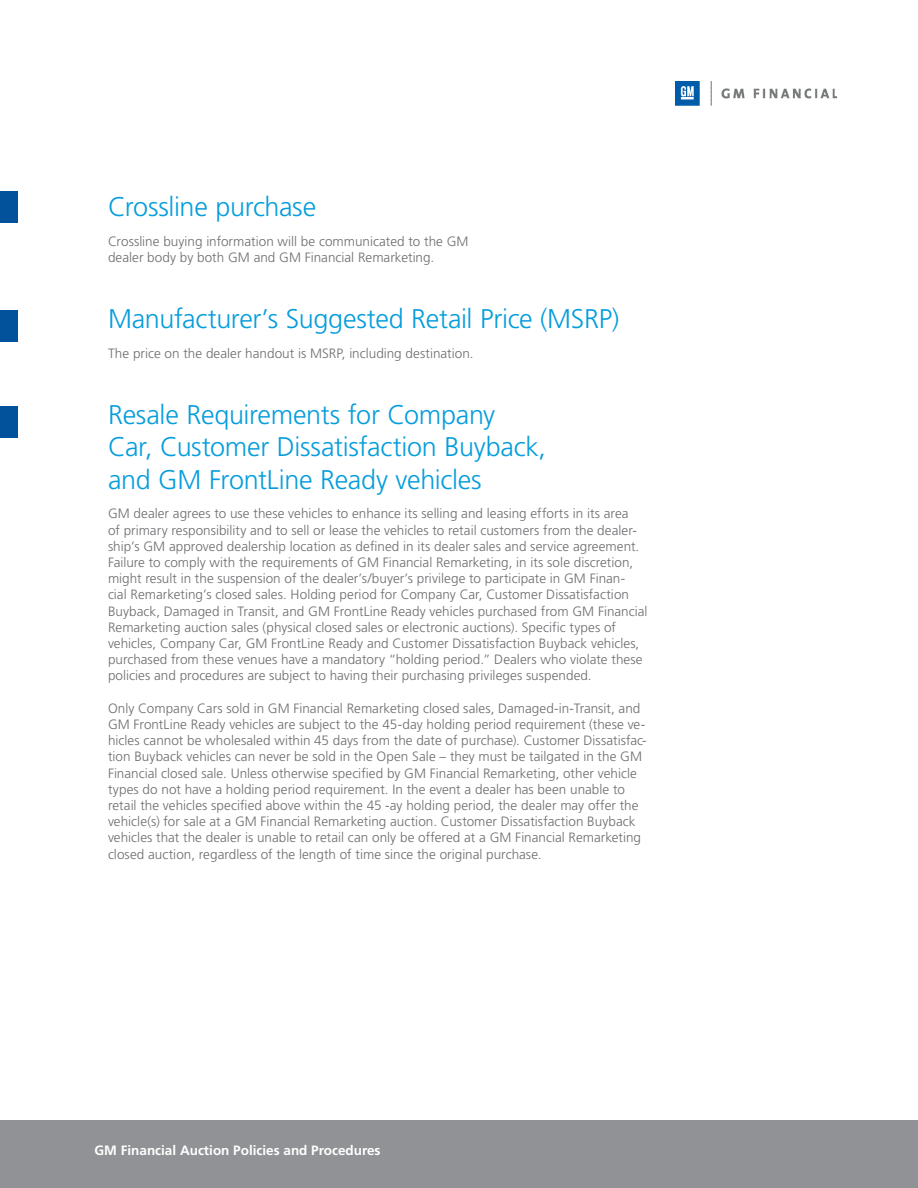
<style>
.page{position:relative;width:918px;height:1188px;background:#fff}
.page>*{position:absolute;margin:0;border:0;box-sizing:border-box;transform-origin:0 0}
.t1{font:300 27px/32.4px "Frutiger LT Std";letter-spacing:-.01em;color:#069ddc}
.Copy{font:300 13.5px/16.2px "Frutiger LT Std";letter-spacing:.005em;color:#6c6d70}
.t2{font:700 13.5px "Frutiger LT Std";color:#fff}
</style>
<div class="page">
<div style="left:0;top:1120px;width:918px;height:68px;background:#919295"></div>
<img style="left:675px;top:81px;width:162px;height:25px">
<div style="left:0;top:192px;width:17px;height:31px;background:#01529a"></div>
<div style="left:0;top:310px;width:17px;height:31px;background:#01529a"></div>
<div style="left:0;top:406px;width:17px;height:31px;background:#01529a"></div>
<h2 class="t1" style="left:108px;top:191px;width:210px">Crossline purchase</h2>
<p class="Copy" style="left:108px;top:233px;width:362px">Crossline buying information will be communicated to the GM dealer body by both GM and GM Financial Remarketing.</p>
<h2 class="t1" style="left:108px;top:303px;width:513px">Manufacturer’s Suggested Retail Price (MSRP)</h2>
<p class="Copy" style="left:108px;top:345px;width:367px">The price on the dealer handout is MSRP, including destination.</p>
<h2 class="t1" style="left:108px;top:399px;width:440px">Resale Requirements for Company<br>Car, Customer Dissatisfaction Buyback, and GM FrontLine Ready vehicles</h2>
<p class="Copy" style="left:108px;top:506px;width:541px">GM dealer agrees to use these vehicles to enhance its selling and leasing efforts in its area<br>of primary responsibility and to sell or lease the vehicles to retail customers from the dealer&shy;ship’s GM approved dealership location as defined in its dealer sales and service agreement.<br>Failure to comply with the requirements of GM Financial Remarketing, in its sole discretion, might result in the suspension of the dealer’s/buyer’s privilege to participate in GM Finan-<br>cial Remarketing’s closed sales. Holding period for Company Car, Customer Dissatisfaction Buyback, Damaged in Transit, and GM FrontLine Ready vehicles purchased from GM Financial Remarketing auction sales (physical closed sales or electronic auctions). Specific types of vehicles, Company Car, GM FrontLine Ready and Customer Dissatisfaction Buyback vehicles, purchased from these venues have a mandatory “holding period.” Dealers who violate these policies and procedures are subject to having their purchasing privileges suspended.</p>
<p class="Copy" style="left:108px;top:700px;width:540px">Only Company Cars sold in GM Financial Remarketing closed sales, Damaged-in-Transit, and GM FrontLine Ready vehicles are subject to the 45-day holding period requirement (these ve&shy;hicles cannot be wholesaled within 45 days from the date of purchase). Customer Dissatisfac&shy;tion Buyback vehicles can never be sold in the Open Sale – they must be tailgated in the GM Financial closed sale. Unless otherwise specified by GM Financial Remarketing, other vehicle types do not have a holding period requirement. In the event a dealer has been unable to retail the vehicles specified above within the 45 -ay holding period, the dealer may offer the vehicle(s) for sale at a GM Financial Remarketing auction. Customer Dissatisfaction Buyback vehicles that the dealer is unable to retail can only be offered at a GM Financial Remarketing closed auction, regardless of the length of time since the original purchase.</p>
<p class="t2" style="left:94px;top:1142px;width:288px">GM Financial Auction Policies and Procedures</p>
</div>
